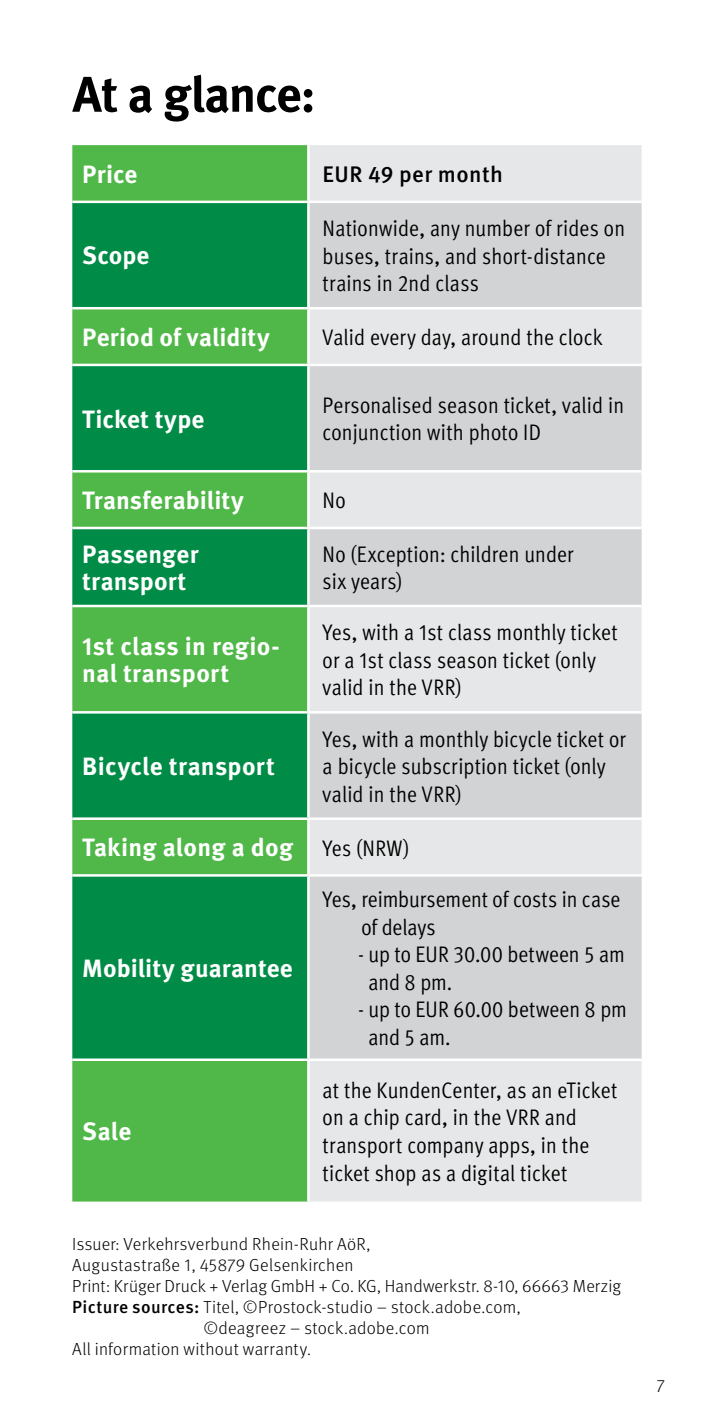
<style>
.page{position:relative;width:709px;height:1418px;background:#fff}
.page>*{position:absolute;margin:0;border:0;box-sizing:border-box;transform-origin:0 0}
.t1{font:700 50px "Meta Pro";letter-spacing:-.03em;color:#000}
.t2{font:700 25px/27.5px "Meta Pro";letter-spacing:.01em;color:#fff}
.t3{font:condensed 22.5px/27.5px "Meta Pro";letter-spacing:.01em;color:#000}
.t4{font:500 22.5px "Meta Pro";letter-spacing:.02em;color:#000}
.t5{font:300 17.5px "Meta Pro";letter-spacing:.015em;color:#000}
.s1{font-weight:400;font-stretch:condensed;font-size:22.5px;color:#000}
.s2{font-weight:500}
</style>
<div class="page">
<div style="left:72px;top:145px;width:235px;height:1056px;background:#50b848"></div>
<div style="left:310px;top:145px;width:331px;height:1056px;background:#e6e7e8"></div>
<svg style="left:72px;top:203px;width:235px;height:855px;background:#1a9a47"></svg>
<svg style="left:310px;top:203px;width:331px;height:855px;background:#d7d9da"></svg>
<hr style="left:72px;top:201px;width:236px;height:2px;background:#fff">
<hr style="left:308px;top:201px;width:333px;height:2px;background:#fff">
<hr style="left:72px;top:307px;width:236px;height:2px;background:#fff">
<hr style="left:308px;top:307px;width:333px;height:2px;background:#fff">
<hr style="left:72px;top:364px;width:236px;height:2px;background:#fff">
<hr style="left:308px;top:364px;width:333px;height:2px;background:#fff">
<hr style="left:72px;top:470px;width:236px;height:2px;background:#fff">
<hr style="left:308px;top:470px;width:333px;height:2px;background:#fff">
<hr style="left:72px;top:527px;width:236px;height:2px;background:#fff">
<hr style="left:308px;top:527px;width:333px;height:2px;background:#fff">
<hr style="left:72px;top:604px;width:236px;height:3px;background:#fff">
<hr style="left:308px;top:604px;width:333px;height:3px;background:#fff">
<hr style="left:72px;top:711px;width:236px;height:2px;background:#fff">
<hr style="left:308px;top:711px;width:333px;height:2px;background:#fff">
<hr style="left:72px;top:817px;width:236px;height:3px;background:#fff">
<hr style="left:308px;top:817px;width:333px;height:3px;background:#fff">
<hr style="left:72px;top:1058px;width:236px;height:3px;background:#fff">
<hr style="left:308px;top:1058px;width:333px;height:3px;background:#fff">
<hr style="left:72px;top:874px;width:236px;height:2px;background:#fff">
<hr style="left:308px;top:874px;width:333px;height:2px;background:#fff">
<h1 class="t1" style="left:72px;top:55px;width:245px">At a glance:</h1>
<p class="t2" style="left:82px;top:159px;width:57px">Price</p>
<p class="t4" style="left:322px;top:157px;width:182px">EUR 49 per month</p>
<p class="t2" style="left:82px;top:240px;width:69px">Scope</p>
<p class="t3" style="left:322px;top:213px;width:304px">Nationwide, any number of rides on buses, trains, and short-distance trains in 2nd class</p>
<p class="t2" style="left:82px;top:322px;width:189px">Period of validity</p>
<p class="t3" style="left:322px;top:322px;width:282px">Valid every day, around the clock</p>
<p class="t2" style="left:82px;top:403px;width:124px">Ticket type</p>
<p class="t3" style="left:322px;top:390px;width:303px">Personalised season ticket, valid in conjunction with photo ID</p>
<p class="t2" style="left:82px;top:485px;width:163px">Transferability</p>
<p class="t3" style="left:322px;top:485px;width:25px">No</p>
<p class="t2" style="left:82px;top:538px;width:118px">Passenger transport</p>
<p class="t3" style="left:322px;top:539px;width:253px">No (Exception: children under six years)</p>
<p class="t2" style="left:82px;top:631px;width:199px">1st class in regio&shy;nal transport</p>
<p class="t3" style="left:322px;top:617px;width:297px">Yes, with a 1st class monthly ticket or a 1st class season ticket (only valid in the VRR)</p>
<p class="t3" style="left:322px;top:723px;width:305px">Yes, with a monthly bicycle ticket or a bicycle subscription ticket (only valid in the VRR)</p>
<p class="t2" style="left:82px;top:832px;width:328px">Taking along a dog <span class="s1">Yes (NRW)</span></p>
<p class="t2" style="left:82px;top:751px;width:194px">Bicycle transport</p>
<p class="t2" style="left:82px;top:953px;width:212px">Mobility guarantee</p>
<p class="t2" style="left:82px;top:1116px;width:51px">Sale</p>
<p class="t3" style="left:361px;top:884px;width:260px;text-indent:-39px">Yes, reimbursement of costs in case of delays</p>
<p class="t3" style="left:368px;top:939px;width:258px;text-indent:-10px">- up to EUR 30.00 between 5 am and 8 pm.</p>
<p class="t3" style="left:368px;top:994px;width:260px;text-indent:-10px">- up to EUR 60.00 between 8 pm and 5 am.</p>
<p class="t3" style="left:322px;top:1074px;width:296px">at the KundenCenter, as an eTicket on a chip card, in the VRR and transport company apps, in the ticket shop as a digital ticket</p>
<p class="t5" style="left:72px;top:1231px;width:300px">Issuer: Verkehrsverbund Rhein-Ruhr AöR,</p>
<p class="t5" style="left:72px;top:1252px;width:283px">Augustastraße 1, 45879 Gelsenkirchen</p>
<p class="t5" style="left:72px;top:1273px;width:550px">Print: Krüger Druck + Verlag GmbH + Co. KG, Handwerkstr. 8-10, 66663 Merzig</p>
<p class="t5" style="left:72px;top:1294px;width:450px"><span class="s2">Picture sources:</span> Titel, ©Prostock-studio – stock.adobe.com,</p>
<p class="t5" style="left:203px;top:1315px;width:228px">©deagreez – stock.adobe.com</p>
<p class="t5" style="left:72px;top:1336px;width:240px">All information without warranty.</p>
<p class="t5" style="left:657px;top:1370px;width:10px">7</p>
</div>
